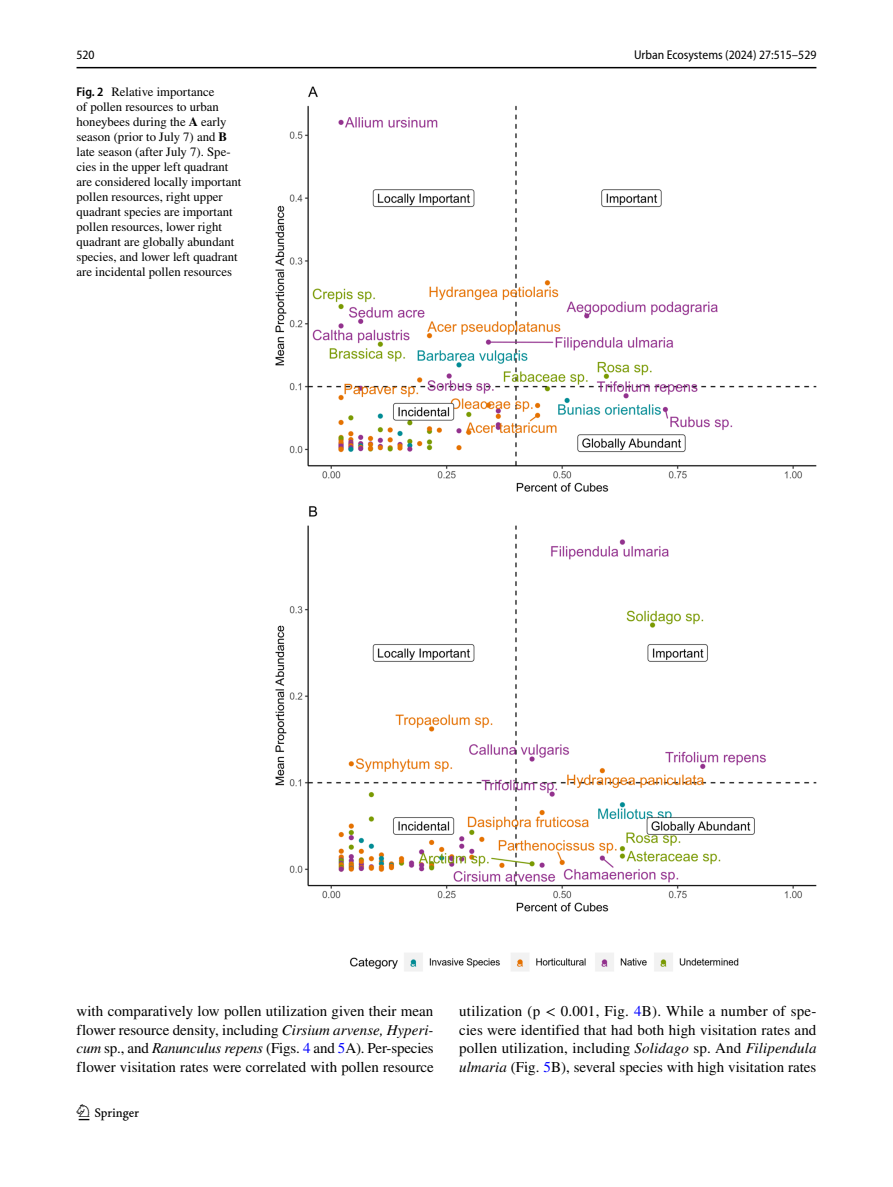
<style>
.page{position:relative;width:893px;height:1187px;background:#fff}
.page>*{position:absolute;margin:0;border:0;box-sizing:border-box;transform-origin:0 0}
.t1{font:22.5px "Springnew Regular 2";color:#000}
.t2{font:15px/18.8px "STIX";color:#000;text-align:justify}
.t3{font:12.75px/15px "STIX";color:#000}
.t4{font:semi-condensed 12.75px "Myriad Pro";color:#000}
.s1{font-family:"Myriad Pro";font-weight:600;font-stretch:semi-condensed}
.s2{font-weight:700}
.s3{font-style:italic}
.s4{color:#00f}
</style>
<div class="page">
<hr style="left:77px;top:67px;width:739px;height:1px;background:#000">
<img style="left:275px;top:87px;width:541px;height:884px">
<p class="t4" style="left:77px;top:48px;width:20px">520</p>
<p class="t4" style="left:634px;top:48px;width:184px">Urban Ecosystems (2024) 27:515–529</p>
<p class="t3" style="left:77px;top:85px;width:166px"><span class="s1">Fig. 2</span> Relative importance<br>of pollen resources to urban honeybees during the <span class="s2">A</span> early season (prior to July 7) and <span class="s2">B </span>late season (after July 7). Spe&shy;cies in the upper left quadrant are considered locally important pollen resources, right upper quadrant species are important pollen resources, lower right quadrant are globally abundant species, and lower left quadrant are incidental pollen resources</p>
<p class="t2" style="left:77px;top:1002px;width:359px">with comparatively low pollen utilization given their mean flower resource density, including <span class="s3">Cirsium arvense, Hyperi&shy;cum</span> sp., and <span class="s3">Ranunculus repens</span> (Figs. <span class="s4">4</span> and <span class="s4">5</span>A). Per-species flower visitation rates were correlated with pollen resource</p>
<p class="t2" style="left:459px;top:1002px;width:359px">utilization (p &lt; 0.001, Fig. <span class="s4">4</span>B). While a number of spe&shy;cies were identified that had both high visitation rates and pollen utilization, including <span class="s3">Solidago</span> sp. And <span class="s3">Filipendula ulmaria</span> (Fig. <span class="s4">5</span>B), several species with high visitation rates</p>
<h1 class="t1" style="left:79px;top:1104px;width:62px">1 3</h1>
</div>
